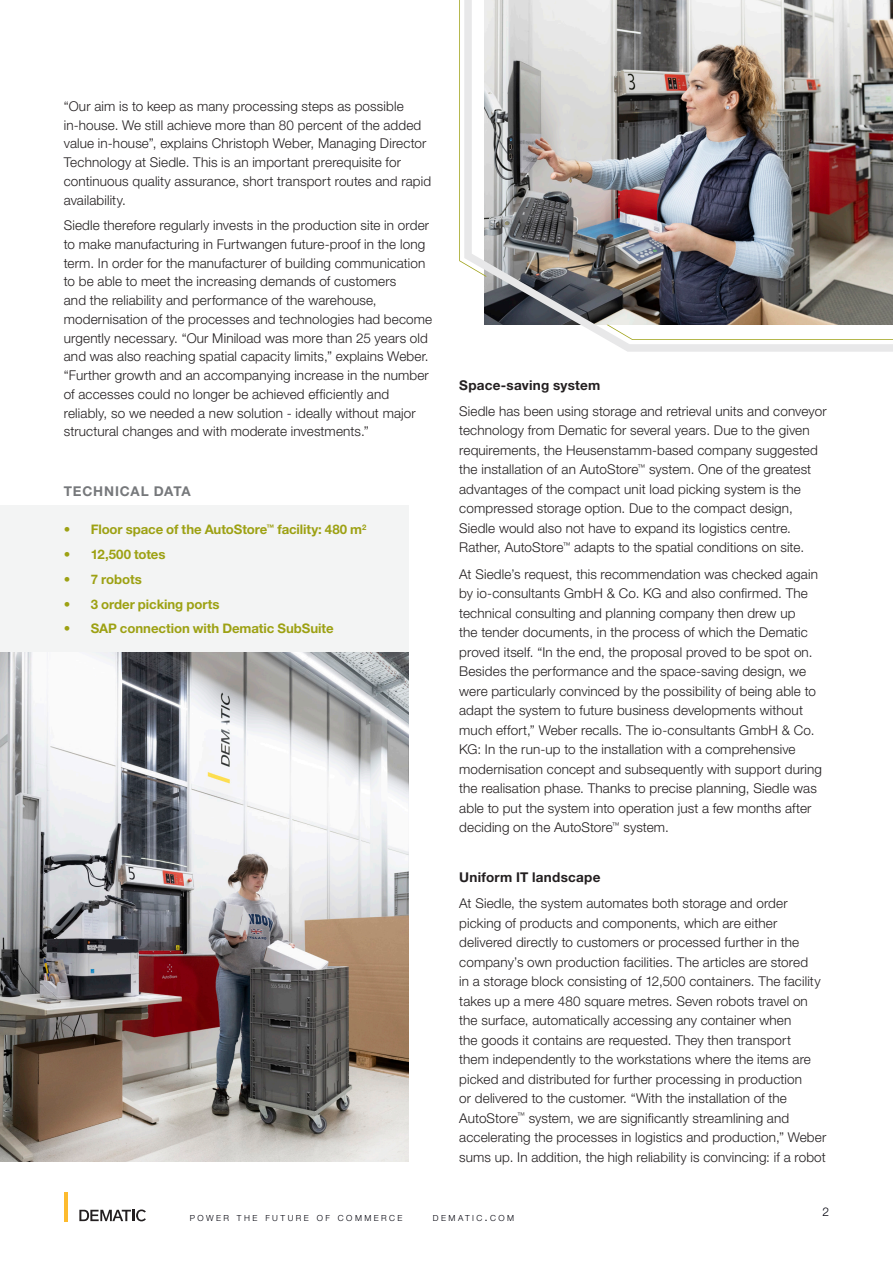
<style>
.page{position:relative;width:893px;height:1263px;background:#fff}
.page>*{position:absolute;margin:0;border:0;box-sizing:border-box;transform-origin:0 0}
.CS_Body{font:300 13.5px/19.5px "Helvetica Neue LT Std";letter-spacing:.01em;color:#231f20}
.CS_Heading_2{font:700 13.5px "Helvetica Neue LT Std";letter-spacing:.02em;color:#231f20}
.CS_Sidebar_Heading{font:700 13.5px "Helvetica Neue LT Std";letter-spacing:.06em;color:#76787b}
.t1{font:700 13.2px "Helvetica Neue LT Std";letter-spacing:-.005em;color:#9da113}
.t2{font:300 12px "Helvetica Neue LT Std";color:#00000b}
.t3{font:300 8.4px "Helvetica Neue LT Std";letter-spacing:.29em;color:#00000b}
.s1{font-size:12px}
</style>
<div class="page">
<img style="left:0;top:652px;width:408px;height:510px">
<div style="left:0;top:505px;width:408px;height:147px;background:#f3f4f4"></div>
<svg style="left:79px;top:1209px;width:67px;height:12px"></svg>
<hr style="left:64px;top:1192px;width:4px;height:29px;background:#fdbb2e">
<img style="left:484px;top:0;width:409px;height:352px">
<svg style="left:607px;top:325px;width:286px;height:15px"></svg>
<svg style="left:459px;top:0;width:27px;height:277px"></svg>
<p class="CS_Body" style="left:64px;top:96px;width:369px;line-height:18.8px">“Our aim is to keep as many processing steps as possible in-house. We still achieve more than 80 percent of the added value in-house”, explains Christoph Weber, Managing Director Technology at Siedle. This is an important prerequisite for continuous quality assurance, short transport routes and rapid availability.</p>
<p class="CS_Body" style="left:64px;top:216px;width:370px;line-height:18.8px">Siedle therefore regularly invests in the production site in order to make manufacturing in Furtwangen future-proof in the long term. In order for the manufacturer of building communication to be able to meet the increasing demands of customers<br>and the reliability and performance of the warehouse, modernisation of the processes and technologies had become urgently necessary. “Our Miniload was more than 25 years old and was also reaching spatial capacity limits,” explains Weber. “Further growth and an accompanying increase in the number of accesses could no longer be achieved efficiently and reliably, so we needed a new solution - ideally without major structural changes and with moderate investments.”</p>
<p class="CS_Sidebar_Heading" style="left:64px;top:483px;width:129px">TECHNICAL DATA</p>
<p class="t1" style="left:64px;top:521px;width:304px">• Floor space of the AutoStore<sup>™</sup> facility: 480 m<sup>2</sup></p>
<p class="t1" style="left:64px;top:546px;width:103px">• 12,500 totes</p>
<p class="t1" style="left:64px;top:571px;width:79px">• 7 robots</p>
<p class="t1" style="left:64px;top:596px;width:157px">• 3 order picking ports</p>
<p class="t1" style="left:64px;top:620px;width:271px">• SAP connection with Dematic SubSuite</p>
<p class="CS_Heading_2" style="left:459px;top:376px;width:143px">Space-saving system</p>
<p class="CS_Body" style="left:459px;top:401px;width:369px">Siedle has been using storage and retrieval units and conveyor technology from Dematic for several years. Due to the given requirements, the Heusenstamm-based company suggested the installation of an AutoStore<sup>™</sup> system. One of the greatest advantages of the compact unit load picking system is the compressed storage option. Due to the compact design, Siedle would also not have to expand its logistics centre.<br>Rather, AutoStore<sup>™</sup> adapts to the spatial conditions on site.</p>
<p class="CS_Body" style="left:459px;top:564px;width:364px">At Siedle’s request, this recommendation was checked again by io-consultants GmbH &amp; Co. KG and also confirmed. The technical consulting and planning company then drew up<br>the tender documents, in the process of which the Dematic proved itself. “In the end, the proposal proved to be spot on.<br>Besides the performance and the space-saving design, we were particularly convinced by the possibility of being able to adapt the system to future business developments without much effort,” Weber recalls. The io-consultants GmbH &amp; Co.<br>KG: In the run-up to the installation with a comprehensive modernisation concept and subsequently with support during the realisation phase. Thanks to precise planning, Siedle was able to put the system into operation just a few months after deciding on the AutoStore<sup>™</sup> system.</p>
<p class="CS_Heading_2" style="left:459px;top:868px;width:143px">Uniform IT landscape</p>
<p class="CS_Body" style="left:459px;top:893px;width:369px">At Siedle, the system automates both storage and order picking of products and components, which are either delivered directly to customers or processed further in the company’s own production facilities. The articles are stored<br>in a storage block consisting of 12,500 containers. The facility takes up a mere 480 square metres. Seven robots travel on the surface, automatically accessing any container when<br>the goods it contains are requested. They then transport<br>them independently to the workstations where the items are picked and distributed for further processing in production<br>or delivered to the customer. “With the installation of the AutoStore<sup>™</sup> system, we are significantly streamlining and accelerating the processes in logistics and production,” Weber sums up. In addition, the high reliability is convincing: if a robot</p>
<p class="t3" style="left:190px;top:1213px;width:214px">POWER THE FUTURE OF COMMERCE</p>
<p class="t3" style="left:433px;top:1213px;width:83px">DEMATIC<span class="s1">.</span>COM</p>
<p class="t2" style="left:822px;top:1205px;width:8px">2</p>
</div>
